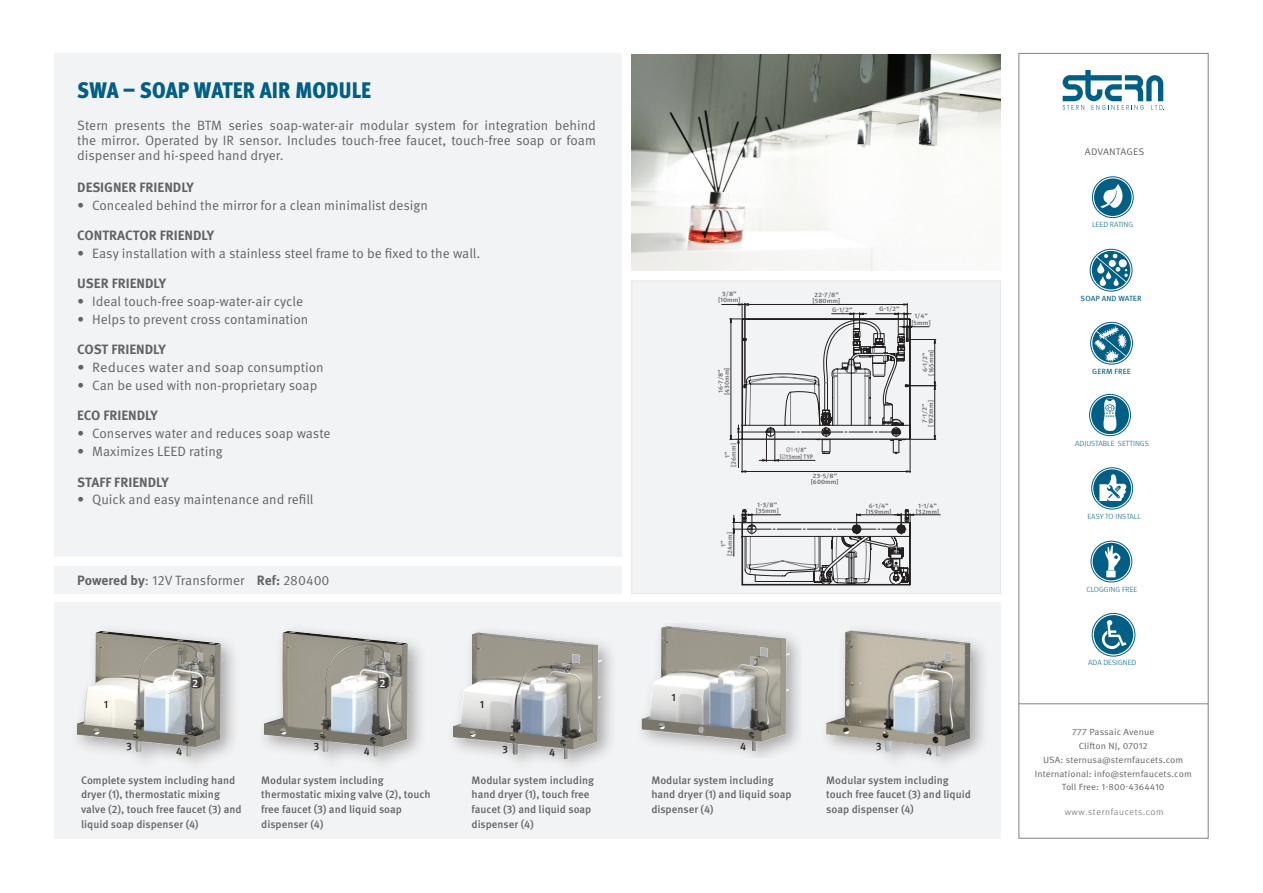
<style>
.page{position:relative;width:1263px;height:893px;background:#fff}
.page>*{position:absolute;margin:0;border:0;box-sizing:border-box;transform-origin:0 0}
.t1{font:900 condensed 22.5px "Meta Pro";letter-spacing:.01em;color:#015f85}
.t2{font:13.5px/15px "Meta Pro Norm";color:#636366}
.t3{font:700 13.5px "Meta Pro";color:#636366}
.t4{font:13.5px "Meta Pro Norm";color:#636366;scale:1.06 1}
.t5{font:500 10.8px/14.7px "Meta Pro";color:#636366}
.t6{font:500 10.8px "Meta Pro";color:#231f20}
.t7{font:500 10.8px "Meta Pro";color:#fff}
.t8{font:9.6px "Meta Pro Norm";color:#636366;scale:1.06 1}
.t9{font:9px/13.6px "Meta Pro Norm";letter-spacing:.01em;color:#636366;text-align:center;scale:1.06 1}
.t10{font:300 9px "Meta Pro";letter-spacing:.07em;color:#636366;scale:1.06 1}
.t11{font:300 7.5px "Meta Pro";color:#015f85;scale:1.06 1}
.t12{font:7.5px "Meta Pro";letter-spacing:.01em;color:#015e84;scale:1.06 1}
.t13{font:500 6.3px/6.3px "Meta Pro";color:#636366;text-align:center;scale:1.11 1}
.t14{font:500 6.3px/6.4px "Meta Pro";color:#636366;text-align:center;scale:.9 1}
.s1{font-family:"Meta Pro";font-weight:700}
.s2{font-family:"Univers";font-weight:300}
</style>
<div class="page">
<div style="left:54px;top:53px;width:567px;height:504px;background:#f2f3f4"></div>
<div style="left:54px;top:566px;width:567px;height:28px;background:#f2f3f4"></div>
<div style="left:631px;top:281px;width:370px;height:313px;background:#f2f3f4"></div>
<div style="left:54px;top:602px;width:946px;height:236px;background:#f2f3f4"></div>
<svg style="left:1063px;top:70px;width:101px;height:40px"></svg>
<hr style="left:1019px;top:703px;width:189px;height:1px;background:#808285">
<hr style="left:910px;top:514px;width:30px;height:1px;background:#231f20">
<svg style="left:721px;top:303px;width:215px;height:282px"></svg>
<img style="left:264px;top:631px;width:153px;height:132px">
<div style="left:445px;top:624px;width:174px;height:154px;background:#231f20;opacity:.37"></div>
<img style="left:453px;top:631px;width:153px;height:132px">
<div style="left:69px;top:623px;width:172px;height:153px;background:#231f20;opacity:.37"></div>
<img style="left:77px;top:631px;width:152px;height:132px">
<div style="left:636px;top:624px;width:165px;height:134px;background:#231f20;opacity:.37"></div>
<img style="left:636px;top:624px;width:157px;height:133px">
<div style="left:819px;top:623px;width:171px;height:152px;background:#231f20;opacity:.37"></div>
<img style="left:827px;top:631px;width:152px;height:132px">
<div style="left:1092px;top:176px;width:41px;height:42px;border:1px solid #015f85;border-radius:50%"></div>
<div style="left:1094px;top:178px;width:37px;height:38px;background:#015f85;border-radius:50%"></div>
<svg style="left:1100px;top:184px;width:23px;height:24px"></svg>
<div style="left:1092px;top:613px;width:43px;height:43px;border:1px solid #015f85;border-radius:50%"></div>
<div style="left:1094px;top:615px;width:39px;height:39px;background:#015f85;border-radius:50%"></div>
<svg style="left:1102px;top:620px;width:24px;height:29px"></svg>
<div style="left:1091px;top:467px;width:42px;height:42px;border:1px solid #015f85;border-radius:50%"></div>
<div style="left:1093px;top:469px;width:38px;height:38px;background:#015f85;border-radius:50%"></div>
<svg style="left:1099px;top:474px;width:28px;height:27px"></svg>
<div style="left:1090px;top:322px;width:43px;height:42px;border:1px solid #015e84;border-radius:50%"></div>
<div style="left:1092px;top:324px;width:39px;height:38px;background:#015e84;border-radius:50%"></div>
<svg style="left:1092px;top:326px;width:35px;height:36px"></svg>
<div style="left:1090px;top:249px;width:42px;height:42px;border:1px solid #015e84;border-radius:50%"></div>
<div style="left:1092px;top:251px;width:38px;height:38px;background:#015e84;border-radius:50%"></div>
<svg style="left:1096px;top:253px;width:32px;height:33px"></svg>
<div style="left:1091px;top:541px;width:41px;height:41px;border:1px solid #015f85;border-radius:50%"></div>
<div style="left:1092px;top:543px;width:38px;height:37px;background:#015f85;border-radius:50%"></div>
<svg style="left:1105px;top:545px;width:15px;height:32px"></svg>
<div style="left:1089px;top:394px;width:42px;height:42px;border:1px solid #015f85;border-radius:50%"></div>
<div style="left:1091px;top:396px;width:38px;height:38px;background:#015f85;border-radius:50%"></div>
<svg style="left:1103px;top:398px;width:14px;height:33px"></svg>
<img style="left:631px;top:54px;width:370px;height:217px">
<h1 class="t1" style="left:77px;top:73px;width:293px">SWA – SOAP WATER AIR MODULE</h1>
<p class="t2" style="left:172px;top:117px;width:21px">the</p>
<p class="t2" style="left:555px;top:117px;width:43px">behind</p>
<p class="t2" style="left:360px;top:117px;width:50px">modular</p>
<p class="t2" style="left:462px;top:117px;width:17px">for</p>
<p class="t2" style="left:228px;top:117px;width:37px">series</p>
<p class="t2" style="left:270px;top:117px;width:85px">soap-water-air</p>
<p class="t2" style="left:485px;top:117px;width:65px">integration</p>
<p class="t2" style="left:77px;top:117px;width:520px">Stern<br>the mirror. Operated by IR sensor. Includes touch-free faucet, touch-free soap or foam dispenser and hi-speed hand dryer.</p>
<p class="t2" style="left:197px;top:117px;width:26px">BTM</p>
<p class="t2" style="left:115px;top:117px;width:52px">presents</p>
<p class="t2" style="left:415px;top:117px;width:43px">system</p>
<p class="t3" style="left:77px;top:177px;width:118px">DESIGNER FRIENDLY</p>
<p class="t2" style="left:92px;top:197px;width:337px">Concealed behind the mirror for a clean minimalist design</p>
<p class="t2" style="left:77px;top:197px;width:9px">∙</p>
<p class="t3" style="left:77px;top:225px;width:138px">CONTRACTOR FRIENDLY</p>
<p class="t2" style="left:92px;top:245px;width:390px">Easy installation with a stainless steel frame to be fixed to the wall.</p>
<p class="t2" style="left:77px;top:245px;width:9px">∙</p>
<p class="t3" style="left:77px;top:273px;width:90px">USER FRIENDLY</p>
<p class="t2" style="left:92px;top:293px;width:212px">Ideal touch-free soap-water-air cycle</p>
<p class="t2" style="left:77px;top:293px;width:9px">∙</p>
<p class="t2" style="left:92px;top:311px;width:218px">Helps to prevent cross contamination</p>
<p class="t2" style="left:77px;top:311px;width:9px">∙</p>
<p class="t3" style="left:77px;top:339px;width:90px">COST FRIENDLY</p>
<p class="t4" style="left:92px;top:357px;width:220px">Reduces water and soap consumption</p>
<p class="t4" style="left:77px;top:357px;width:9px">∙</p>
<p class="t2" style="left:92px;top:377px;width:227px">Can be used with non-proprietary soap</p>
<p class="t2" style="left:77px;top:377px;width:9px">∙</p>
<p class="t3" style="left:77px;top:405px;width:82px">ECO FRIENDLY</p>
<p class="t2" style="left:92px;top:425px;width:240px">Conserves water and reduces soap waste</p>
<p class="t2" style="left:77px;top:425px;width:9px">∙</p>
<p class="t2" style="left:92px;top:443px;width:132px">Maximizes LEED rating</p>
<p class="t2" style="left:77px;top:443px;width:9px">∙</p>
<p class="t3" style="left:77px;top:471px;width:93px">STAFF FRIENDLY</p>
<p class="t2" style="left:92px;top:491px;width:223px">Quick and easy maintenance and refill</p>
<p class="t2" style="left:77px;top:491px;width:9px">∙</p>
<p class="t2" style="left:77px;top:572px;width:169px"><span class="s1">Powered by</span>: 12V Transformer</p>
<p class="t2" style="left:257px;top:572px;width:74px"><span class="s1">Ref:</span> 280400</p>
<p class="t7" style="left:192px;top:675px;width:8px">2</p>
<p class="t7" style="left:379px;top:675px;width:8px">2</p>
<p class="t6" style="left:104px;top:695px;width:6px">1</p>
<p class="t6" style="left:480px;top:695px;width:6px">1</p>
<p class="t6" style="left:126px;top:738px;width:7px">3</p>
<p class="t6" style="left:176px;top:743px;width:8px">4</p>
<p class="t6" style="left:313px;top:738px;width:7px">3</p>
<p class="t6" style="left:364px;top:743px;width:8px">4</p>
<p class="t5" style="left:81px;top:772px;width:162px">Complete system including hand dryer ,)1( thermostatic mixing valve ,)2( touch free faucet 3( ) and liquid soap dispenser (4)</p>
<p class="t5" style="left:261px;top:772px;width:171px">Modular system including thermostatic mixing valve ,)2( touch free faucet 3( ) and liquid soap dispenser (4)</p>
<p class="t6" style="left:502px;top:740px;width:7px">3</p>
<p class="t5" style="left:471px;top:772px;width:124px">Modular system including hand dryer ,)1( touch free faucet 3( ) and liquid soap dispenser (4)</p>
<p class="t6" style="left:549px;top:744px;width:8px">4</p>
<p class="t13" style="left:718px;top:290px;width:22px">3/8“ [10mm[</p>
<p class="t13" style="left:723px;top:395px;width:26px;rotate:-90deg">[430mm[</p>
<p class="t13" style="left:717px;top:393px;width:23px;rotate:-90deg">16-7/8“</p>
<p class="t13" style="left:730px;top:467px;width:23px;rotate:-90deg">[26mm[</p>
<p class="t13" style="left:724px;top:458px;width:7px;rotate:-90deg">“1</p>
<p class="t13" style="left:720px;top:556px;width:23px;rotate:-90deg">“1 [24mm[</p>
<p class="t13" style="left:813px;top:291px;width:26px;text-align:left">22-7/8“ [580mm[</p>
<p class="t13" style="left:832px;top:306px;width:20px">G-1/2”</p>
<p class="t14" style="left:780px;top:446px;width:38px"><span class="s2">ø1</span>-1/8“<br><span class="s2">ø</span>[ 13mm] TYP</p>
<p class="t13" style="left:756px;top:501px;width:22px;text-align:left">1-3/8“ [35mm[</p>
<p class="t13" style="left:811px;top:472px;width:27px;text-align:left">23-5/8“ [600mm[</p>
<p class="t13" style="left:879px;top:305px;width:20px">G-1/2“</p>
<p class="t13" style="left:914px;top:313px;width:14px">1/4“</p>
<p class="t13" style="left:911px;top:319px;width:19px">5[ mm]</p>
<p class="t13" style="left:928px;top:376px;width:25px;rotate:-90deg">[165mm]</p>
<p class="t13" style="left:921px;top:372px;width:19px;rotate:-90deg">6-1/2”</p>
<p class="t13" style="left:927px;top:427px;width:25px;rotate:-90deg">[192mm[</p>
<p class="t13" style="left:921px;top:423px;width:19px;rotate:-90deg">7-1/2”</p>
<p class="t13" style="left:866px;top:502px;width:25px">6-1/4“ [159mm[</p>
<p class="t13" style="left:916px;top:502px;width:23px">1-1/4“ [32mm[</p>
<p class="t6" style="left:671px;top:689px;width:6px">1</p>
<p class="t6" style="left:740px;top:738px;width:8px">4</p>
<p class="t5" style="left:651px;top:772px;width:142px">Modular system including hand dryer 1( ) and liquid soap dispenser (4)</p>
<p class="t6" style="left:876px;top:738px;width:7px">3</p>
<p class="t5" style="left:826px;top:772px;width:146px">Modular system including touch free faucet 3( ) and liquid soap dispenser (4)</p>
<p class="t6" style="left:926px;top:743px;width:8px">4</p>
<p class="t8" style="left:1085px;top:144px;width:13px">Advanta</p>
<p class="t8" style="left:1126px;top:144px;width:12px">ges</p>
<p class="t11" style="left:1092px;top:219px;width:40px">Leed rating</p>
<p class="t12" style="left:1080px;top:292px;width:59px">SOAP AND WATER</p>
<p class="t12" style="left:1092px;top:366px;width:38px">GERM FREE</p>
<p class="t11" style="left:1075px;top:437px;width:38px">ADJUSTABLE</p>
<p class="t11" style="left:1118px;top:437px;width:9px">SETTING</p>
<p class="t11" style="left:1145px;top:437px;width:5px">S</p>
<p class="t11" style="left:1087px;top:511px;width:52px">EASYTOINSTALL</p>
<p class="t11" style="left:1086px;top:584px;width:17px">CLOGGING</p>
<p class="t11" style="left:1122px;top:584px;width:8px">FREE</p>
<p class="t11" style="left:1103px;top:657px;width:17px">DESIGNED</p>
<p class="t11" style="left:1088px;top:657px;width:6px">ADA</p>
<p class="t9" style="left:1035px;top:725px;width:150px">777 Passaic Avenue<br>Clifton NJ, 07012<br>USA: sternusa@sternfaucets.com<br>International: info@sternfaucets.com<br>Toll Free: 1-800-4364410</p>
<p class="t10" style="left:1065px;top:805px;width:95px">www.sternfaucets.com</p>
</div>
